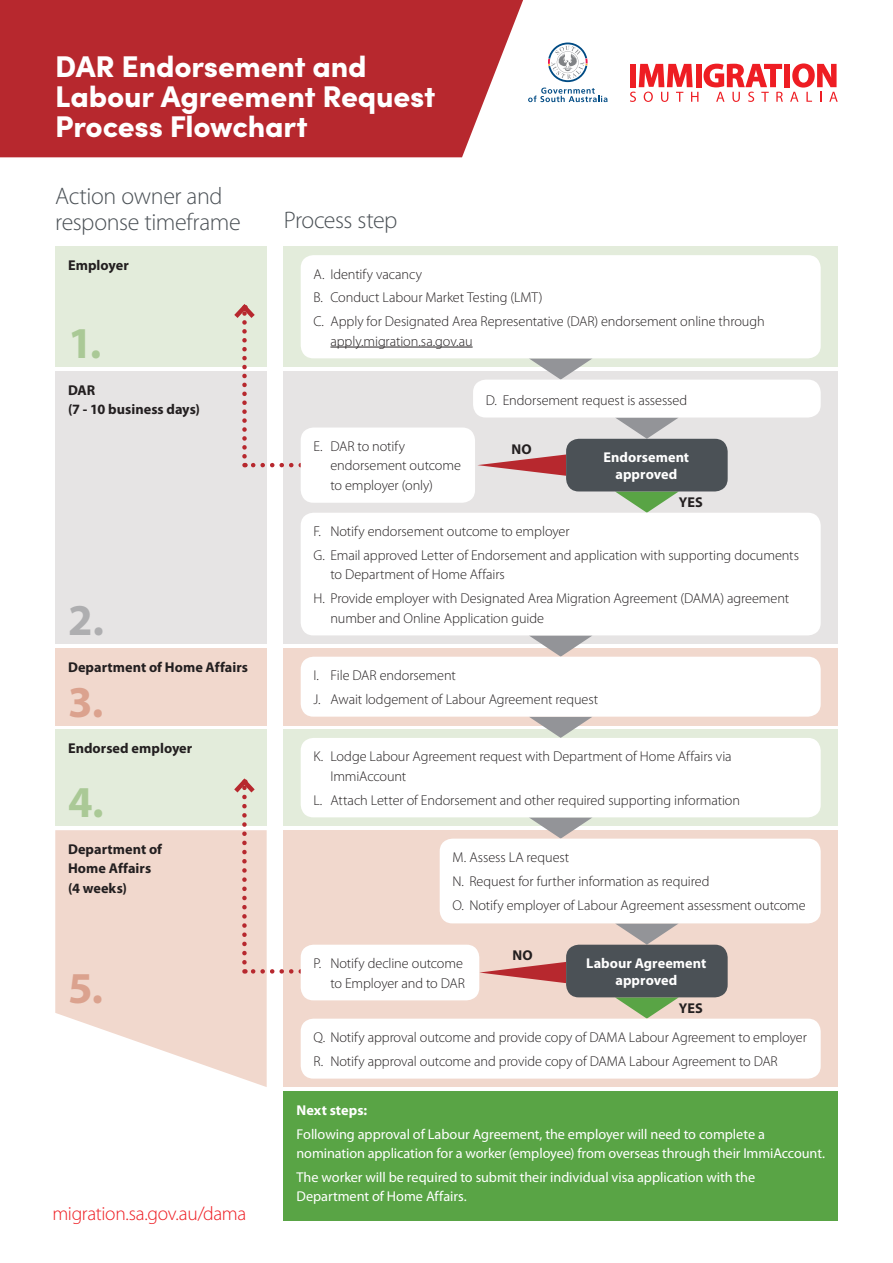
<style>
.page{position:relative;width:893px;height:1263px;background:#fff}
.page>*{position:absolute;margin:0;border:0;box-sizing:border-box;transform-origin:0 0}
.Body_Text_-_2mm_Spac{font:700 44.25px "Myriad Pro";color:#aac996}
.Body_Text_-_2mm_Spac-2{font:700 44.25px "Myriad Pro";color:#dba28e}
.Body_Text_-_2mm_Spac-3{font:700 44.25px "Myriad Pro";color:#aeaeb0}
.Body_Text_-_2mm_Spac-4{font:900 30px/30px "Sofia Pro";letter-spacing:-.005em;color:#fff}
.HL_16pt{font:300 24px/25.5px "Myriad Pro";letter-spacing:-.02em;color:#4b5156}
.HL_16pt-2{font:300 19.5px "Myriad Pro";letter-spacing:-.02em;color:#ee1d23}
.t1{font:300 14.25px/19.5px "Myriad Pro";letter-spacing:-.005em;color:#231f20}
.Body_Text_-_2mm_Spac-5{font:14.25px/19.5px "Myriad Pro";letter-spacing:-.005em;color:#fff}
.Body_Text_-_2mm_Spac-6{font:700 14.25px/19.5px "Myriad Pro";letter-spacing:.005em;color:#231f20}
.Body_Text_-_2mm_Spac-7{font:700 14.25px/16.5px "Myriad Pro";letter-spacing:.005em;color:#fff;text-align:center}
</style>
<div class="page">
<div style="left:0;top:0;width:523px;height:157px;background:#b7282e"></div>
<div style="left:784px;top:64px;width:6px;height:23px;background:#ee1d23"></div>
<svg style="left:630px;top:64px;width:153px;height:38px"></svg>
<svg style="left:790px;top:63px;width:48px;height:39px"></svg>
<svg style="left:548px;top:43px;width:40px;height:39px"></svg>
<svg style="left:528px;top:88px;width:79px;height:14px"></svg>
<div style="left:55px;top:247px;width:212px;height:120px;background:#e3ecdb"></div>
<div style="left:55px;top:371px;width:212px;height:273px;background:#e6e4e4"></div>
<div style="left:55px;top:648px;width:212px;height:77px;background:#f1d8cd"></div>
<div style="left:55px;top:729px;width:212px;height:97px;background:#e3ecdb"></div>
<svg style="left:55px;top:830px;width:212px;height:257px;fill:#f1d8cd"></svg>
<div style="left:284px;top:247px;width:554px;height:120px;background:#e3ecdb"></div>
<div style="left:284px;top:371px;width:554px;height:273px;background:#e6e4e4"></div>
<div style="left:284px;top:648px;width:554px;height:77px;background:#f1d8cd"></div>
<div style="left:284px;top:729px;width:554px;height:97px;background:#e3ecdb"></div>
<div style="left:284px;top:830px;width:554px;height:257px;background:#f1d8cd"></div>
<div style="left:284px;top:1091px;width:554px;height:129px;background:#59a445"></div>
<svg style="left:529px;top:358px;width:63px;height:22px"></svg>
<svg style="left:615px;top:418px;width:64px;height:21px"></svg>
<svg style="left:615px;top:923px;width:64px;height:22px"></svg>
<svg style="left:615px;top:491px;width:64px;height:22px"></svg>
<svg style="left:615px;top:997px;width:64px;height:22px"></svg>
<svg style="left:478px;top:454px;width:88px;height:22px"></svg>
<svg style="left:479px;top:962px;width:87px;height:21px"></svg>
<svg style="left:529px;top:635px;width:64px;height:22px"></svg>
<svg style="left:529px;top:717px;width:64px;height:21px"></svg>
<svg style="left:529px;top:817px;width:64px;height:22px"></svg>
<svg style="left:244px;top:969px;width:47px;height:5px"></svg>
<svg style="left:229px;top:778px;width:30px;height:184px"></svg>
<svg style="left:244px;top:463px;width:47px;height:4px"></svg>
<svg style="left:234px;top:304px;width:21px;height:152px"></svg>
<div style="left:301px;top:255px;width:520px;height:103px;background:#fff;border-radius:13px"></div>
<hr style="left:330px;top:347px;width:143px;height:1px;background:#231f20">
<div style="left:473px;top:380px;width:348px;height:37px;background:#fff;border-radius:13px"></div>
<div style="left:301px;top:513px;width:520px;height:122px;background:#fff;border-radius:13px"></div>
<div style="left:301px;top:657px;width:520px;height:60px;background:#fff;border-radius:13px"></div>
<div style="left:301px;top:738px;width:520px;height:79px;background:#fff;border-radius:13px"></div>
<div style="left:301px;top:1019px;width:520px;height:59px;background:#fff;border-radius:13px"></div>
<div style="left:301px;top:427px;width:174px;height:76px;background:#fff;border-radius:13px"></div>
<div style="left:301px;top:945px;width:178px;height:55px;background:#fff;border-radius:13px"></div>
<div style="left:440px;top:839px;width:381px;height:84px;background:#fff;border-radius:13px"></div>
<div style="left:566px;top:945px;width:162px;height:52px;background:#4b5156;border-radius:13px"></div>
<div style="left:566px;top:439px;width:162px;height:52px;background:#4b5156;border-radius:13px"></div>
<p class="Body_Text_-_2mm_Spac-4" style="left:55px;top:48px;width:382px">DAR Endorsement and<br>Labour Agreement Request<br>Process Flowchart</p>
<p class="HL_16pt" style="left:55px;top:183px;width:187px">Action owner and response timeframe</p>
<p class="Body_Text_-_2mm_Spac-6" style="left:68px;top:255px;width:62px">Employer</p>
<p class="Body_Text_-_2mm_Spac" style="left:68px;top:315px;width:35px">1.</p>
<p class="Body_Text_-_2mm_Spac-6" style="left:68px;top:380px;width:133px">DAR<br>(7 - 10 business days)</p>
<p class="Body_Text_-_2mm_Spac-3" style="left:68px;top:592px;width:38px">2.</p>
<p class="Body_Text_-_2mm_Spac-6" style="left:68px;top:657px;width:181px">Department of Home Affairs</p>
<p class="Body_Text_-_2mm_Spac-2" style="left:68px;top:673px;width:37px">3.</p>
<p class="Body_Text_-_2mm_Spac-6" style="left:68px;top:738px;width:126px">Endorsed employer</p>
<p class="Body_Text_-_2mm_Spac" style="left:68px;top:774px;width:37px">4.</p>
<p class="Body_Text_-_2mm_Spac-6" style="left:68px;top:839px;width:96px">Department of<br>Home Affairs (4 weeks)</p>
<p class="Body_Text_-_2mm_Spac-2" style="left:68px;top:959px;width:37px">5.</p>
<p class="HL_16pt-2" style="left:52px;top:1202px;width:196px">migration.sa.gov.au/dama</p>
<p class="HL_16pt" style="left:284px;top:207px;width:115px">Process step</p>
<p class="t1" style="left:313px;top:264px;width:110px">A. Identify vacancy</p>
<p class="t1" style="left:313px;top:288px;width:231px">B. Conduct Labour Market Testing (LMT)</p>
<p class="t1" style="left:330px;top:311px;width:436px;text-indent:-17px">C. Apply for Designated Area Representative (DAR) endorsement online through apply.migration.sa.gov.au</p>
<p class="t1" style="left:330px;top:436px;width:132px;text-indent:-17px">E. DAR to notify endorsement outcome to employer (only)</p>
<p class="t1" style="left:486px;top:390px;width:203px">D. Endorsement request is assessed</p>
<p class="Body_Text_-_2mm_Spac-6" style="left:512px;top:439px;width:22px">NO</p>
<p class="Body_Text_-_2mm_Spac-7" style="left:603px;top:449px;width:87px">Endorsement approved</p>
<p class="Body_Text_-_2mm_Spac-6" style="left:679px;top:492px;width:25px">YES</p>
<p class="t1" style="left:313px;top:521px;width:258px">F. Notify endorsement outcome to employer</p>
<p class="t1" style="left:330px;top:545px;width:470px;text-indent:-17px">G. Email approved Letter of Endorsement and application with supporting documents to Department of Home Affairs</p>
<p class="t1" style="left:330px;top:588px;width:460px;text-indent:-17px">H. Provide employer with Designated Area Migration Agreement (DAMA) agreement number and Online Application guide</p>
<p class="t1" style="left:313px;top:665px;width:144px">I. File DAR endorsement</p>
<p class="t1" style="left:313px;top:689px;width:286px">J. Await lodgement of Labour Agreement request</p>
<p class="t1" style="left:330px;top:747px;width:403px;text-indent:-17px">K. Lodge Labour Agreement request with Department of Home Affairs via<br>ImmiAccount</p>
<p class="t1" style="left:313px;top:790px;width:428px">L. Attach Letter of Endorsement and other required supporting information</p>
<p class="t1" style="left:452px;top:847px;width:118px">M. Assess LA request</p>
<p class="t1" style="left:452px;top:871px;width:258px">N. Request for further information as required</p>
<p class="t1" style="left:452px;top:895px;width:355px">O. Notify employer of Labour Agreement assessment outcome</p>
<p class="t1" style="left:313px;top:953px;width:153px;text-align:right">P. Notify decline outcome to Employer and to DAR</p>
<p class="Body_Text_-_2mm_Spac-6" style="left:513px;top:945px;width:22px">NO</p>
<p class="Body_Text_-_2mm_Spac-7" style="left:586px;top:954px;width:122px">Labour Agreement approved</p>
<p class="Body_Text_-_2mm_Spac-6" style="left:679px;top:998px;width:25px">YES</p>
<p class="t1" style="left:313px;top:1027px;width:495px">Q. Notify approval outcome and provide copy of DAMA Labour Agreement to employer</p>
<p class="t1" style="left:313px;top:1051px;width:466px">R. Notify approval outcome and provide copy of DAMA Labour Agreement to DAR</p>
<p class="Body_Text_-_2mm_Spac-7" style="left:296px;top:1101px;width:72px">Next steps:</p>
<p class="Body_Text_-_2mm_Spac-5" style="left:296px;top:1124px;width:530px">Following approval of Labour Agreement, the employer will need to complete a nomination application for a worker (employee) from overseas through their ImmiAccount.</p>
<p class="Body_Text_-_2mm_Spac-5" style="left:296px;top:1167px;width:460px">The worker will be required to submit their individual visa application with the<br>Department of Home Affairs.</p>
</div>
